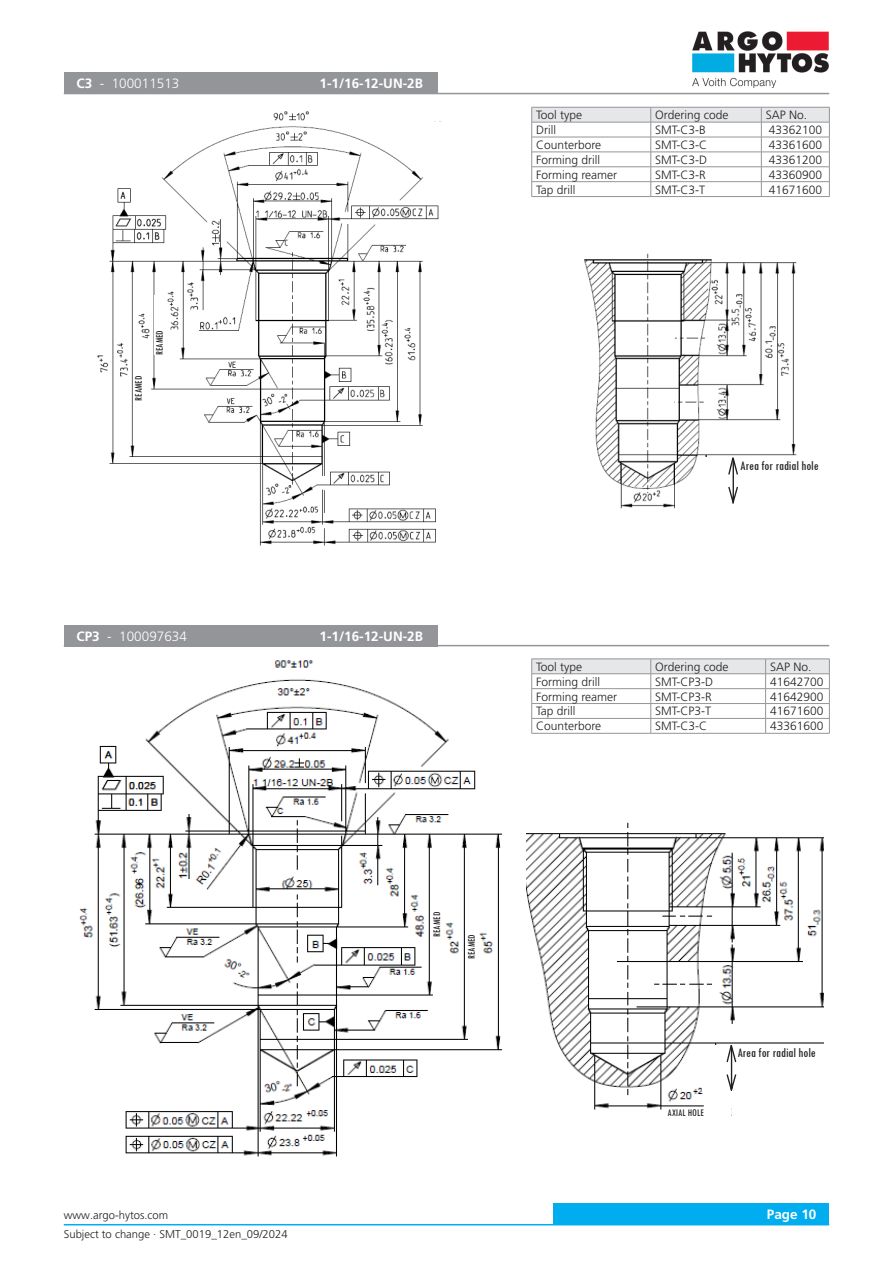
<style>
.page{position:relative;width:893px;height:1263px;background:#fff}
.page>*{position:absolute;margin:0;border:0;box-sizing:border-box;transform-origin:0 0}
._03_Headline_white{font:700 13.5px "Frutiger LT Pro";color:#fff}
._8_popisek{font:condensed 13.5px "Tw Cen";color:#231f20}
._03_Headline_white-2{font:300 13.5px "Frutiger LT Pro";color:#fff}
._06_Text__1mm{font:300 12px "Frutiger LT Pro";color:#231f20}
.Tabulka_1sl_lmm{font:300 12px "Frutiger LT Pro";color:#231f20}
._06_Text__M{font:300 12px "Frutiger LT Pro";color:#231f20}
.t1{font:300 11.25px "Frutiger LT Pro";color:#231f20}
.t2{font:condensed 10.95px "Swiss 721 BTCE";color:#231f20}
._7_hl_opracování{font:condensed 10.5px "Tw Cen";color:#231f20}
.s1{font-weight:700}
</style>
<div class="page">
<img style="left:692px;top:31px;width:137px;height:56px">
<img style="left:526px;top:822px;width:297px;height:294px">
<img style="left:79px;top:660px;width:423px;height:497px">
<div style="left:702px;top:1045px;width:113px;height:45px;background:#fff"></div>
<svg style="left:726px;top:1045px;width:11px;height:45px"></svg>
<div style="left:737px;top:1046px;width:92px;height:30px;background:#fff"></div>
<div style="left:668px;top:1107px;width:63px;height:10px;background:#fff"></div>
<div style="left:64px;top:625px;width:373px;height:21px;background:#939598"></div>
<hr style="left:64px;top:645px;width:765px;height:1px;background:#939598">
<svg style="left:531px;top:659px;width:299px;height:74px"></svg>
<hr style="left:531px;top:733px;width:120px;height:1px;background:#939598">
<hr style="left:651px;top:733px;width:115px;height:1px;background:#939598">
<hr style="left:766px;top:733px;width:64px;height:1px;background:#939598">
<div style="left:430px;top:884px;width:12px;height:53px;background:#fff"></div>
<div style="left:465px;top:906px;width:12px;height:53px;background:#fff"></div>
<img style="left:97px;top:111px;width:344px;height:435px">
<img style="left:584px;top:253px;width:213px;height:256px">
<div style="left:704px;top:457px;width:112px;height:46px;background:#fff"></div>
<svg style="left:728px;top:457px;width:10px;height:46px"></svg>
<div style="left:134px;top:341px;width:8px;height:60px;background:#fff"></div>
<div style="left:154px;top:295px;width:9px;height:60px;background:#fff"></div>
<div style="left:64px;top:72px;width:373px;height:22px;background:#939598"></div>
<hr style="left:64px;top:93px;width:765px;height:1px;background:#939598">
<hr style="left:531px;top:196px;width:120px;height:1px;background:#939598">
<hr style="left:651px;top:196px;width:110px;height:1px;background:#939598">
<svg style="left:531px;top:107px;width:299px;height:89px"></svg>
<hr style="left:761px;top:196px;width:69px;height:1px;background:#939598">
<div style="left:553px;top:1203px;width:276px;height:22px;background:#00aeef"></div>
<hr style="left:64px;top:1224px;width:765px;height:1px;background:#00aeef">
<p class="_03_Headline_white-2" style="left:77px;top:75px;width:104px"><span class="s1">C3</span> - 100011513</p>
<p class="_03_Headline_white" style="left:320px;top:75px;width:105px">1-1/16-12-UN-2B</p>
<p class="_7_hl_opracování" style="left:132px;top:401px;width:26px;rotate:-90deg">REAMED</p>
<p class="_7_hl_opracování" style="left:153px;top:355px;width:26px;rotate:-90deg">REAMED</p>
<p class="_03_Headline_white-2" style="left:77px;top:628px;width:112px"><span class="s1">CP3</span> - 100097634</p>
<p class="_03_Headline_white" style="left:320px;top:628px;width:105px">1-1/16-12-UN-2B</p>
<p class="_06_Text__1mm" style="left:536px;top:108px;width:48px">Tool type</p>
<p class="_06_Text__1mm" style="left:655px;top:108px;width:75px">Ordering code</p>
<p class="_06_Text__1mm" style="left:766px;top:108px;width:43px">SAP No.</p>
<p class="_06_Text__1mm" style="left:536px;top:123px;width:21px">Drill</p>
<p class="_06_Text__1mm" style="left:655px;top:123px;width:52px">SMT-C3-B</p>
<p class="_06_Text__M" style="left:769px;top:123px;width:55px">43362100</p>
<p class="_06_Text__1mm" style="left:536px;top:138px;width:67px">Counterbore</p>
<p class="_06_Text__1mm" style="left:655px;top:138px;width:53px">SMT-C3-C</p>
<p class="_06_Text__M" style="left:769px;top:138px;width:55px">43361600</p>
<p class="_06_Text__1mm" style="left:536px;top:153px;width:65px">Forming drill</p>
<p class="_06_Text__1mm" style="left:655px;top:153px;width:53px">SMT-C3-D</p>
<p class="_06_Text__M" style="left:769px;top:153px;width:55px">43361200</p>
<p class="_06_Text__1mm" style="left:536px;top:168px;width:83px">Forming reamer</p>
<p class="_06_Text__1mm" style="left:655px;top:168px;width:52px">SMT-C3-R</p>
<p class="_06_Text__M" style="left:769px;top:168px;width:55px">43360900</p>
<p class="_06_Text__1mm" style="left:536px;top:182px;width:41px">Tap drill</p>
<p class="_06_Text__1mm" style="left:655px;top:182px;width:51px">SMT-C3-T</p>
<p class="_06_Text__M" style="left:769px;top:182px;width:55px">41671600</p>
<p class="_8_popisek" style="left:740px;top:458px;width:80px">Area for radial hole</p>
<p class="t2" style="left:740px;top:459px;width:54px">min. for side</p>
<p class="Tabulka_1sl_lmm" style="left:536px;top:660px;width:48px">Tool type</p>
<p class="Tabulka_1sl_lmm" style="left:655px;top:660px;width:75px">Ordering code</p>
<p class="_06_Text__1mm" style="left:770px;top:660px;width:43px">SAP No.</p>
<p class="Tabulka_1sl_lmm" style="left:536px;top:675px;width:65px">Forming drill</p>
<p class="_06_Text__1mm" style="left:655px;top:675px;width:59px">SMT-CP3-D</p>
<p class="_06_Text__1mm" style="left:770px;top:675px;width:55px">41642700</p>
<p class="Tabulka_1sl_lmm" style="left:536px;top:689px;width:83px">Forming reamer</p>
<p class="_06_Text__1mm" style="left:655px;top:689px;width:58px">SMT-CP3-R</p>
<p class="_06_Text__1mm" style="left:770px;top:689px;width:55px">41642900</p>
<p class="Tabulka_1sl_lmm" style="left:536px;top:704px;width:41px">Tap drill</p>
<p class="_06_Text__1mm" style="left:655px;top:704px;width:57px">SMT-CP3-T</p>
<p class="_06_Text__1mm" style="left:770px;top:704px;width:55px">41671600</p>
<p class="_06_Text__1mm" style="left:536px;top:719px;width:67px">Counterbore</p>
<p class="_06_Text__1mm" style="left:655px;top:719px;width:53px">SMT-C3-C</p>
<p class="_06_Text__1mm" style="left:770px;top:719px;width:55px">43361600</p>
<p class="_7_hl_opracování" style="left:430px;top:937px;width:26px;rotate:-90deg">REAMED</p>
<p class="_7_hl_opracování" style="left:465px;top:959px;width:26px;rotate:-90deg">REAMED</p>
<p class="_7_hl_opracování" style="left:668px;top:1106px;width:38px">AXIAL HOLE</p>
<p class="_8_popisek" style="left:737px;top:1044px;width:80px">Area for radial hole</p>
<p class="t2" style="left:739px;top:1047px;width:54px">min. for side</p>
<p class="t1" style="left:64px;top:1209px;width:106px">www.argo-hytos.com</p>
<p class="_03_Headline_white" style="left:767px;top:1206px;width:51px">Page 10</p>
<p class="t1" style="left:64px;top:1227px;width:225px">Subject to change · SMT_0019_12en_09/2024</p>
</div>
